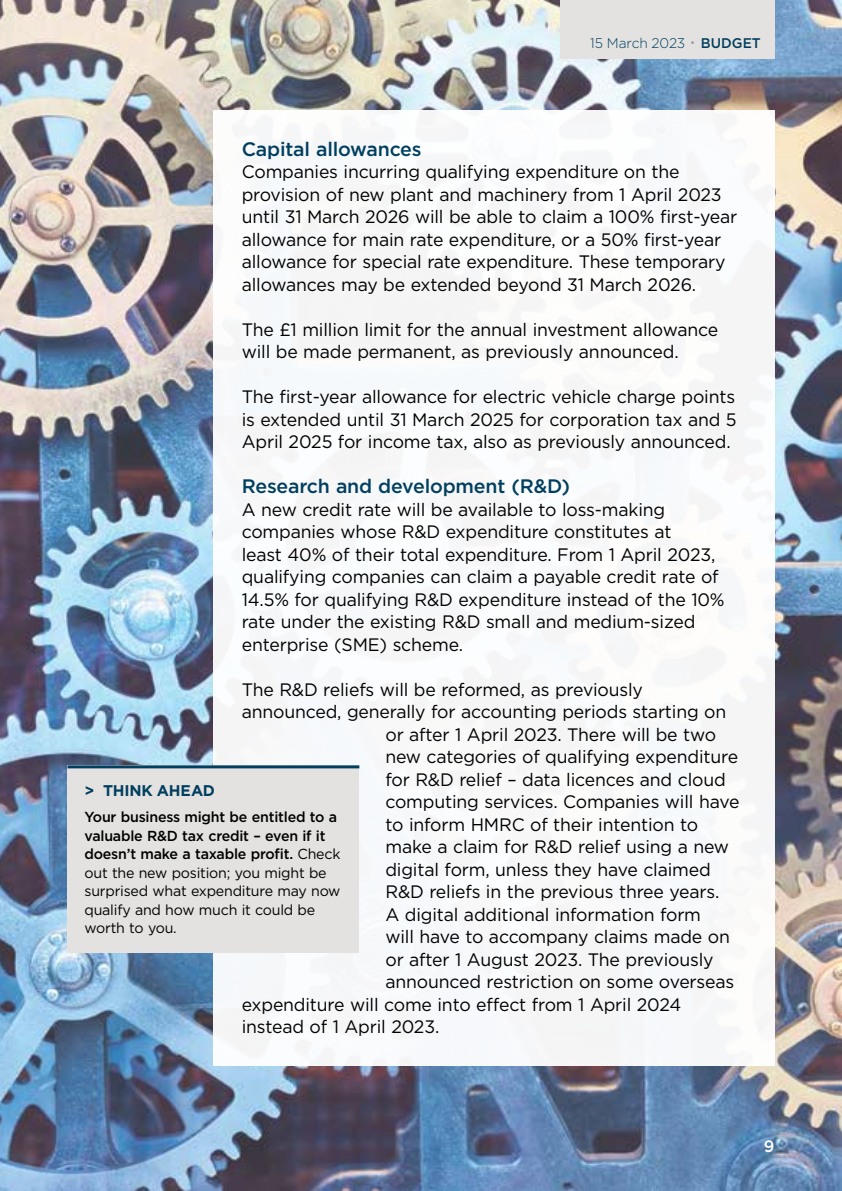
<style>
.page{position:relative;width:842px;height:1191px;background:#fff}
.page>*{position:absolute;margin:0;border:0;box-sizing:border-box;transform-origin:0 0}
.t1{font:500 19.6px "Gotham";letter-spacing:-.01em;color:#003f5f}
.t2{font:18px/22.4px "Gotham";letter-spacing:-.01em;color:#000}
.t3{font:500 16.4px "Gotham";color:#fff}
.t4{font:700 15.6px "Gotham";letter-spacing:-.01em;color:#003f5f}
.t5{font:14.4px/18.6px "Gotham";letter-spacing:-.015em;color:#000}
.t6{font:300 14px "Gotham";letter-spacing:-.01em;color:#003f5f}
.s1{font-weight:500}
</style>
<div class="page">
<img style="left:0;top:0;width:842px;height:1191px">
<div style="left:560px;top:0;width:214px;height:58px;background:#e3e2e0"></div>
<div style="left:213px;top:111px;width:561px;height:955px;background:#f7f9fa"></div>
<div style="left:68px;top:765px;width:291px;height:188px;background:#e3e2e0"></div>
<hr style="left:68px;top:765px;width:291px;height:3px;background:#003f5f">
<p class="t6" style="left:590px;top:34px;width:172px">15 March 2023 <sup>●</sup> <span class="s1">BUDGET</span></p>
<p class="t1" style="left:242px;top:136px;width:181px">Capital allowances</p>
<p class="t2" style="left:242px;top:160px;width:497px">Companies incurring qualifying expenditure on the provision of new plant and machinery from 1 April 2023 until 31 March 2026 will be able to claim a 100% first-year allowance for main rate expenditure, or a 50% first-year allowance for special rate expenditure. These temporary allowances may be extended beyond 31 March 2026.</p>
<p class="t2" style="left:242px;top:318px;width:478px">The £1 million limit for the annual investment allowance will be made permanent, as previously announced.</p>
<p class="t2" style="left:242px;top:385px;width:496px;text-align:justify">The first-year allowance for electric vehicle charge points is extended until 31 March 2025 for corporation tax and 5<br>April 2025 for income tax, also as previously announced.</p>
<p class="t1" style="left:242px;top:473px;width:330px">Research and development (R&amp;D)</p>
<p class="t2" style="left:242px;top:498px;width:484px">A new credit rate will be available to loss-making companies whose R&amp;D expenditure constitutes at<br>least 40% of their total expenditure. From 1 April 2023, qualifying companies can claim a payable credit rate of 14.5% for qualifying R&amp;D expenditure instead of the 10% rate under the existing R&amp;D small and medium-sized enterprise (SME) scheme.</p>
<p class="t2" style="left:242px;top:678px;width:403px">The R&amp;D reliefs will be reformed, as previously</p>
<p class="t2" style="left:242px;top:700px;width:486px">announced, generally for accounting periods starting on</p>
<p class="t2" style="left:385px;top:723px;width:332px">or after 1 April 2023. There will be two</p>
<p class="t2" style="left:385px;top:745px;width:354px">new categories of qualifying expenditure</p>
<p class="t2" style="left:385px;top:768px;width:342px">for R&amp;D relief – data licences and cloud</p>
<p class="t2" style="left:385px;top:790px;width:355px">computing services. Companies will have</p>
<p class="t2" style="left:385px;top:813px;width:314px">to inform HMRC of their intention to</p>
<p class="t2" style="left:385px;top:835px;width:345px">make a claim for R&amp;D relief using a new</p>
<p class="t2" style="left:385px;top:858px;width:327px">digital form, unless they have claimed</p>
<p class="t2" style="left:385px;top:880px;width:335px">R&amp;D reliefs in the previous three years.</p>
<p class="t2" style="left:385px;top:903px;width:317px">A digital additional information form</p>
<p class="t2" style="left:385px;top:925px;width:346px">will have to accompany claims made on</p>
<p class="t2" style="left:385px;top:948px;width:330px">or after 1 August 2023. The previously</p>
<p class="t2" style="left:385px;top:970px;width:350px">announced restriction on some overseas</p>
<p class="t2" style="left:242px;top:993px;width:441px">expenditure will come into effect from 1 April 2024</p>
<p class="t2" style="left:242px;top:1015px;width:199px">instead of 1 April 2023.</p>
<p class="t4" style="left:85px;top:779px;width:132px">&gt; THINK AHEAD</p>
<p class="t5" style="left:85px;top:807px;width:257px"><span class="s1">Your business might be entitled to a valuable R&amp;D tax credit – even if it doesn’t make a taxable profit.</span> Check out the new position; you might be surprised what expenditure may now qualify and how much it could be worth to you.</p>
<p class="t3" style="left:764px;top:1135px;width:12px">9</p>
</div>
